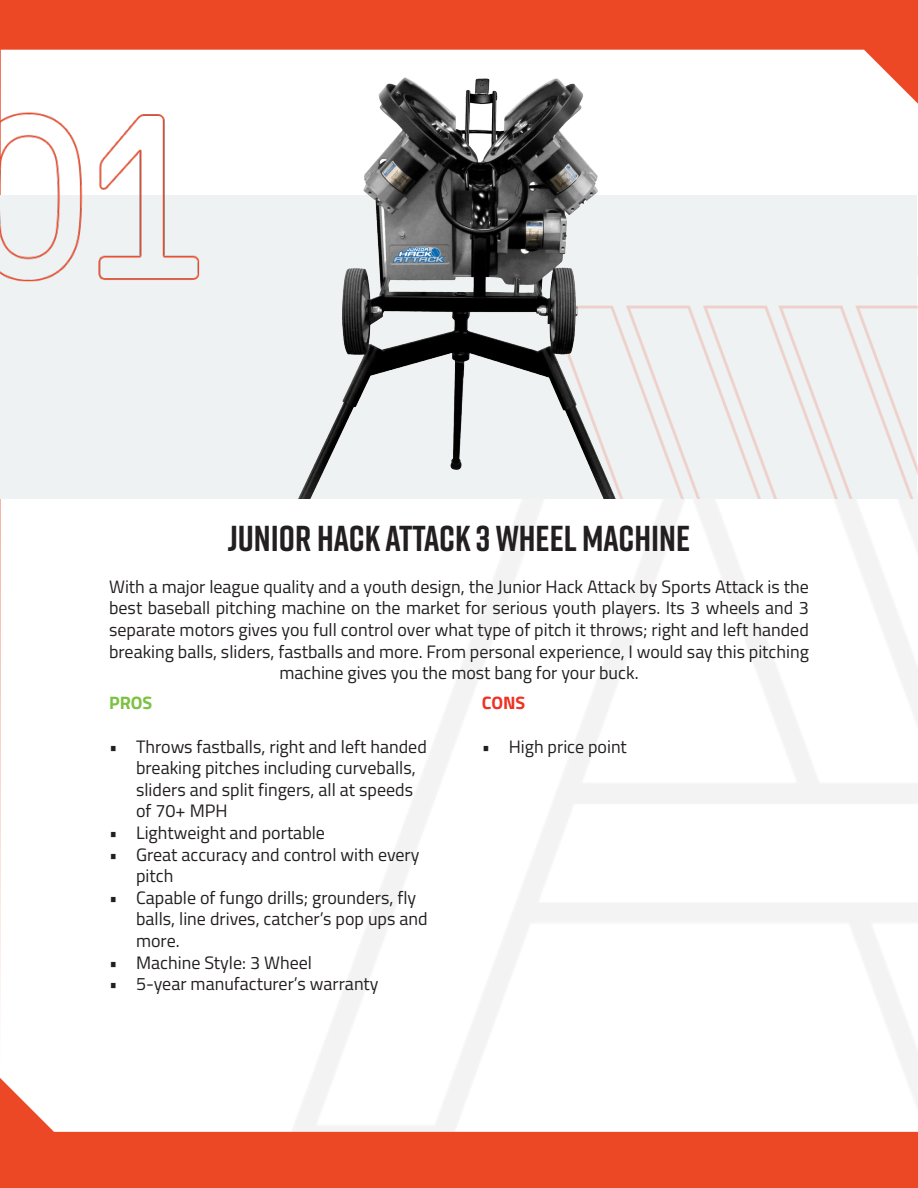
<style>
.page{position:relative;width:918px;height:1188px;background:#fff}
.page>*{position:absolute;margin:0;border:0;box-sizing:border-box;transform-origin:0 0}
.t1{font:700 36px "Rift";color:#231f20}
.t2{font:18px/21.6px "Titillium Web";color:#231f20}
.t3{font:700 18px "Titillium Web";color:#ef3122}
.t4{font:700 18px "Titillium Web";color:#7bc142}
</style>
<div class="page">
<div style="left:1px;top:1px;width:917px;height:1187px;background:#ed4825"></div>
<div style="left:0;top:50px;width:918px;height:1082px;background:#fff"></div>
<img style="left:276px;top:255px;width:642px;height:877px">
<div style="left:1px;top:196px;width:916px;height:303px;background:#eff2f3"></div>
<img style="left:0;top:106px;width:206px;height:178px">
<img style="left:668px;top:305px;width:250px;height:194px">
<img style="left:246px;top:77px;width:422px;height:422px">
<p class="t1" style="left:228px;top:512px;width:464px">JUNIOR HACK ATTACK 3 WHEEL MACHINE</p>
<p class="t2" style="left:109px;top:575px;width:701px;text-align:center">With a major league quality and a youth design, the Junior Hack Attack by Sports Attack is the best baseball pitching machine on the market for serious youth players. Its 3 wheels and 3 separate motors gives you full control over what type of pitch it throws; right and left handed breaking balls, sliders, fastballs and more. From personal experience, I would say this pitching machine gives you the most bang for your buck.</p>
<p class="t4" style="left:109px;top:689px;width:45px">PROS</p>
<p class="t2" style="left:136px;top:735px;width:292px;text-indent:-27px">• Throws fastballs, right and left handed breaking pitches including curveballs, sliders and split fingers, all at speeds of 70+ MPH</p>
<p class="t2" style="left:109px;top:821px;width:217px">• Lightweight and portable</p>
<p class="t2" style="left:136px;top:843px;width:285px;text-indent:-27px">• Great accuracy and control with every pitch</p>
<p class="t2" style="left:136px;top:886px;width:293px;text-indent:-27px">• Capable of fungo drills; grounders, fly balls, line drives, catcher’s pop ups and more.</p>
<p class="t2" style="left:109px;top:951px;width:205px">• Machine Style: 3 Wheel</p>
<p class="t2" style="left:109px;top:972px;width:271px">• 5-year manufacturer’s warranty</p>
<p class="t3" style="left:482px;top:689px;width:45px">CONS</p>
<p class="t2" style="left:482px;top:735px;width:147px">• High price point</p>
</div>
